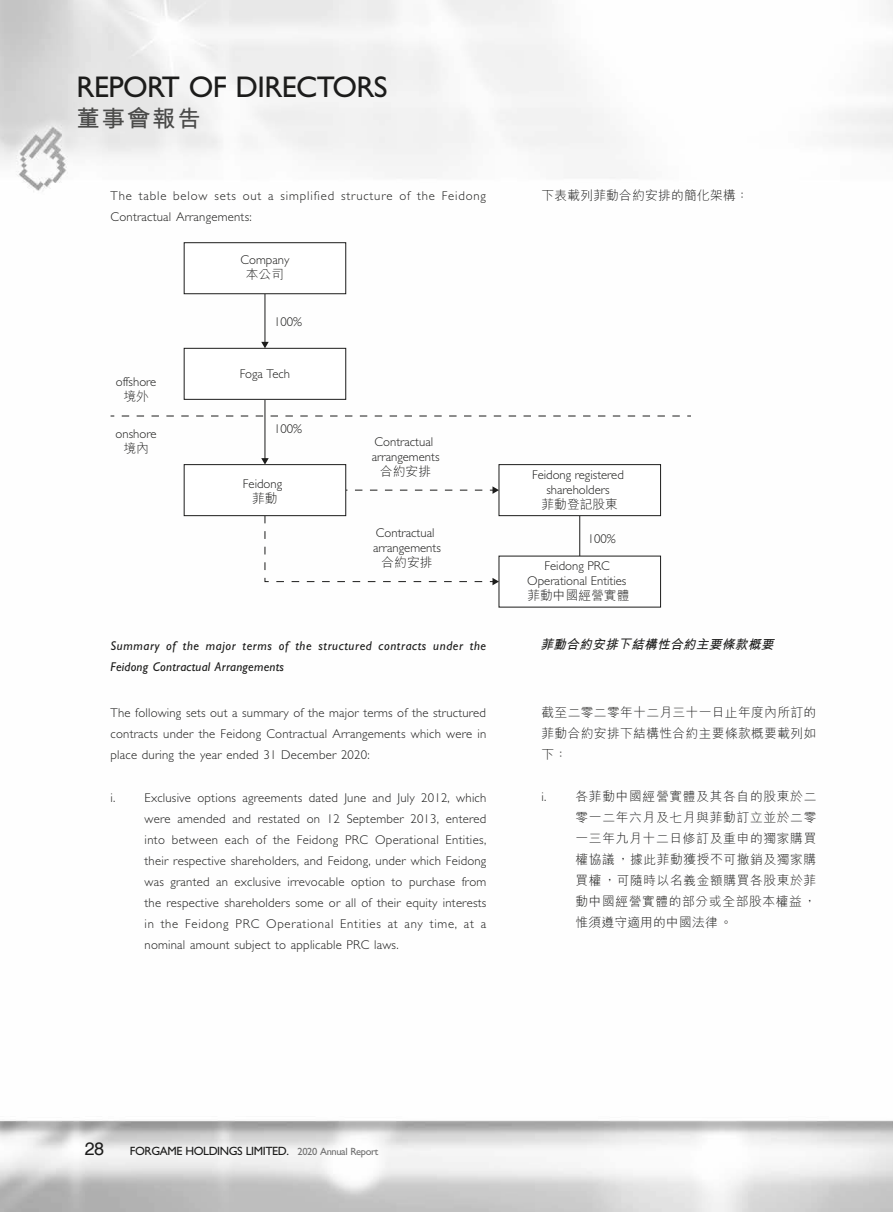
<style>
.page{position:relative;width:893px;height:1212px;background:#fff}
.page>*{position:absolute;margin:0;border:0;box-sizing:border-box;transform-origin:0 0}
.t1{font:30px "Gill Sans Std";letter-spacing:-.02em;color:#1c1c1b}
.t2{font:700 23.25px "M Hei HK";letter-spacing:.085em;color:#4a4a49}
.t3{font:18px "Helvetica";color:#1c1c1b}
.t4{font:300 12.75px/21px "Gill Sans Std";letter-spacing:.015em;color:#1c1c1b;text-align:center}
.t5{font:300 12.75px/21px "M Hei HK";letter-spacing:.03em;color:#1c1c1b;text-align:justify}
.t6{font:italic 12.75px/21px "Gill Sans Std";letter-spacing:.045em;color:#1c1c1b}
.t7{font:300 12.75px "Gill Sans Std";letter-spacing:.065em;color:#1c1c1b}
.t8{font:italic 700 12.75px "M Hei HK";color:#1c1c1b}
.t9{font:300 12.75px "M Hei HK";color:#1c1c1b}
.t10{font:12px "Gill Sans Std";letter-spacing:-.035em;color:#1c1c1b}
.s1{font-family:"Gill Sans Std"}
.s2{font-size:10.5px;color:#6f6f6f}
</style>
<div class="page">
<img style="left:0;top:0;width:893px;height:1212px">
<svg style="left:264px;top:516px;width:5px;height:66px"></svg>
<svg style="left:276px;top:578px;width:223px;height:7px"></svg>
<svg style="left:346px;top:486px;width:153px;height:8px"></svg>
<hr style="left:265px;top:285px;width:1px;height:58px;background:#1c1c1b">
<svg style="left:261px;top:342px;width:8px;height:6px"></svg>
<hr style="left:265px;top:392px;width:1px;height:67px;background:#1c1c1b">
<svg style="left:261px;top:458px;width:8px;height:6px"></svg>
<hr style="left:579px;top:485px;width:1px;height:71px;background:#1c1c1b">
<div style="left:499px;top:556px;width:162px;height:51px;background:#fff"></div>
<div style="left:499px;top:465px;width:162px;height:51px;background:#fff"></div>
<div style="left:499px;top:464px;width:162px;height:52px;border:1px solid #1c1c1b"></div>
<div style="left:184px;top:465px;width:162px;height:51px;background:#fff"></div>
<div style="left:184px;top:464px;width:162px;height:52px;border:1px solid #1c1c1b"></div>
<div style="left:184px;top:348px;width:162px;height:51px;background:#fff"></div>
<div style="left:184px;top:348px;width:162px;height:52px;border:1px solid #1c1c1b"></div>
<div style="left:184px;top:243px;width:162px;height:51px;background:#fff"></div>
<div style="left:184px;top:242px;width:162px;height:52px;border:1px solid #1c1c1b"></div>
<svg style="left:122px;top:416px;width:569px;height:1px"></svg>
<h1 class="t1" style="left:77px;top:70px;width:313px">REPORT OF DIRECTORS</h1>
<h2 class="t2" style="left:77px;top:102px;width:126px">董事會報告</h2>
<p class="t7" style="left:111px;top:189px;width:377px">The table below sets out a simplified structure of the Feidong</p>
<p class="t5" style="left:541px;top:184px;width:209px">下表載列菲動合約安排的簡化架構：</p>
<p class="t4" style="left:111px;top:206px;width:143px">Contractual Arrangements:</p>
<p class="t4" style="left:240px;top:250px;width:50px">Company</p>
<p class="t5" style="left:246px;top:264px;width:40px">本公司</p>
<p class="t4" style="left:116px;top:371px;width:42px">offshore</p>
<p class="t5" style="left:123px;top:385px;width:27px">境外</p>
<p class="t4" style="left:116px;top:424px;width:42px">onshore</p>
<p class="t5" style="left:123px;top:438px;width:27px">境內</p>
<p class="t4" style="left:274px;top:312px;width:30px">100%</p>
<p class="t4" style="left:240px;top:363px;width:52px">Foga Tech</p>
<p class="t4" style="left:274px;top:418px;width:30px">100%</p>
<p class="t4" style="left:243px;top:473px;width:41px">Feidong</p>
<p class="t5" style="left:252px;top:487px;width:27px">菲動</p>
<p class="t4" style="left:372px;top:434px;width:69px;line-height:15px;text-align:left">Contractual arrangements</p>
<p class="t5" style="left:380px;top:460px;width:52px">合約安排</p>
<p class="t4" style="left:373px;top:525px;width:69px;line-height:15px;text-align:left">Contractual arrangements</p>
<p class="t5" style="left:381px;top:551px;width:53px">合約安排</p>
<p class="t6" style="left:111px;top:635px;width:377px">Summary of the major terms of the structured contracts under the<br>Feidong Contractual Arrangements</p>
<p class="t4" style="left:111px;top:703px;width:377px;text-align:justify">The following sets out a summary of the major terms of the structured contracts under the Feidong Contractual Arrangements which were in place during the year ended 31 December 2020:</p>
<p class="t4" style="left:145px;top:787px;width:343px;text-align:justify;text-indent:-34px">i. Exclusive options agreements dated June and July 2012, which were amended and restated on 12 September 2013, entered into between each of the Feidong PRC Operational Entities, their respective shareholders, and Feidong, under which Feidong was granted an exclusive irrevocable option to purchase from the respective shareholders some or all of their equity interests in the Feidong PRC Operational Entities at any time, at a nominal amount subject to applicable PRC laws.</p>
<p class="t4" style="left:532px;top:467px;width:93px;line-height:15px">Feidong registered shareholders</p>
<p class="t5" style="left:541px;top:493px;width:78px">菲動登記股東</p>
<p class="t4" style="left:588px;top:528px;width:30px">100%</p>
<p class="t4" style="left:527px;top:558px;width:101px;line-height:15px">Feidong PRC<br>Operational Entities</p>
<p class="t9" style="left:527px;top:586px;width:103px">菲動中國經營實體</p>
<p class="t8" style="left:540px;top:635px;width:239px">菲動合約安排下結構性合約主要條款概要</p>
<p class="t5" style="left:541px;top:701px;width:276px">截至二零二零年十二月三十一日止年度內所訂的菲動合約安排下結構性合約主要條款概要載列如下：</p>
<p class="t5" style="left:575px;top:785px;width:242px;text-indent:-34px"><span class="s1">i.</span> 各菲動中國經營實體及其各自的股東於二零一二年六月及七月與菲動訂立並於二零一三年九月十二日修訂及重申的獨家購買權協議，據此菲動獲授不可撤銷及獨家購買權，可隨時以名義金額購買各股東於菲動中國經營實體的部分或全部股本權益，惟須遵守適用的中國法律。</p>
<h3 class="t3" style="left:85px;top:1138px;width:21px">28</h3>
<p class="t10" style="left:130px;top:1144px;width:250px">FORGAME HOLDINGS LIMITED. <span class="s2">2020 Annual Report</span></p>
</div>
